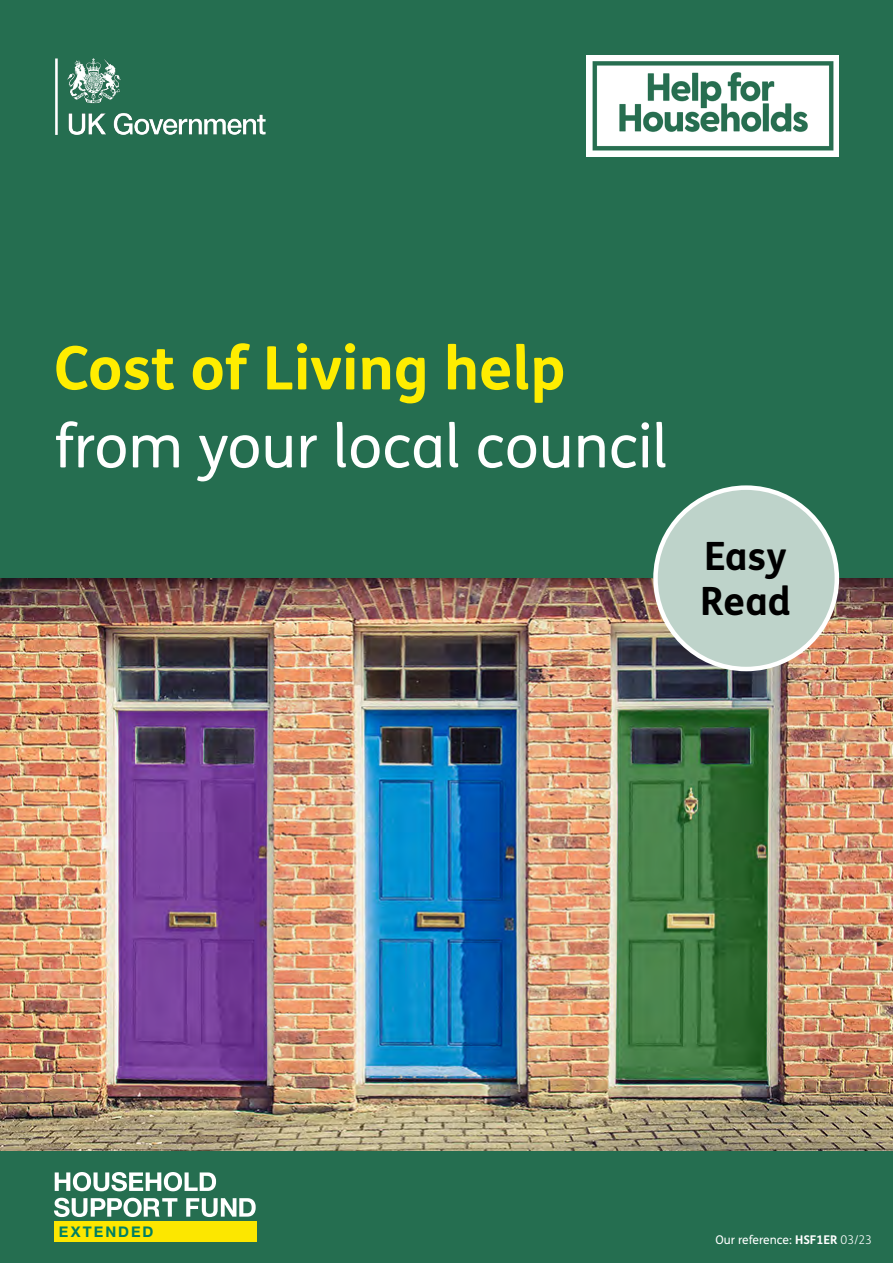
<style>
.page{position:relative;width:893px;height:1263px;background:#fff}
.page>*{position:absolute;margin:0;border:0;box-sizing:border-box;transform-origin:0 0}
.t1{font:60px/78px "FS Me";color:#fff}
.H2EasyRead{font:700 39px/45px "FS Me";color:#000}
.t2{font:700 14.7px "Helvetica Neue";letter-spacing:.14em;color:#007f63}
.t3{font:12px "FS Me";color:#fff}
.s1{font-weight:700;color:#ffed00}
.s2{font-weight:700}
.s3{font-weight:300}
</style>
<div class="page">
<div style="left:0;top:10px;width:893px;height:1141px;background:#256e50"></div>
<img style="left:55px;top:58px;width:211px;height:77px">
<img style="left:587px;top:55px;width:251px;height:101px">
<img style="left:0;top:578px;width:893px;height:573px">
<div style="left:655px;top:488px;width:182px;height:181px;background:#bed3ca;border-radius:91px"></div>
<div style="left:653px;top:485px;width:186px;height:186px;border:4px solid #fff;border-radius:50%"></div>
<div style="left:0;top:1151px;width:893px;height:112px;background:#256e50"></div>
<svg style="left:55px;top:1172px;width:161px;height:19px"></svg>
<svg style="left:54px;top:1198px;width:123px;height:19px"></svg>
<svg style="left:186px;top:1198px;width:70px;height:19px"></svg>
<div style="left:54px;top:1221px;width:202px;height:21px;background:#fce700"></div>
<h1 class="t1" style="left:54px;top:328px;width:615px"><span class="s1">Cost of Living help </span>from your local council</h1>
<p class="H2EasyRead" style="left:700px;top:532px;width:92px">Easy<br>Read</p>
<p class="t2" style="left:59px;top:1220px;width:96px">EXTENDED</p>
<p class="t3" style="left:715px;top:1232px;width:158px">Our reference: <span class="s2">HSF1ER</span> <span class="s3">03/23</span></p>
</div>
